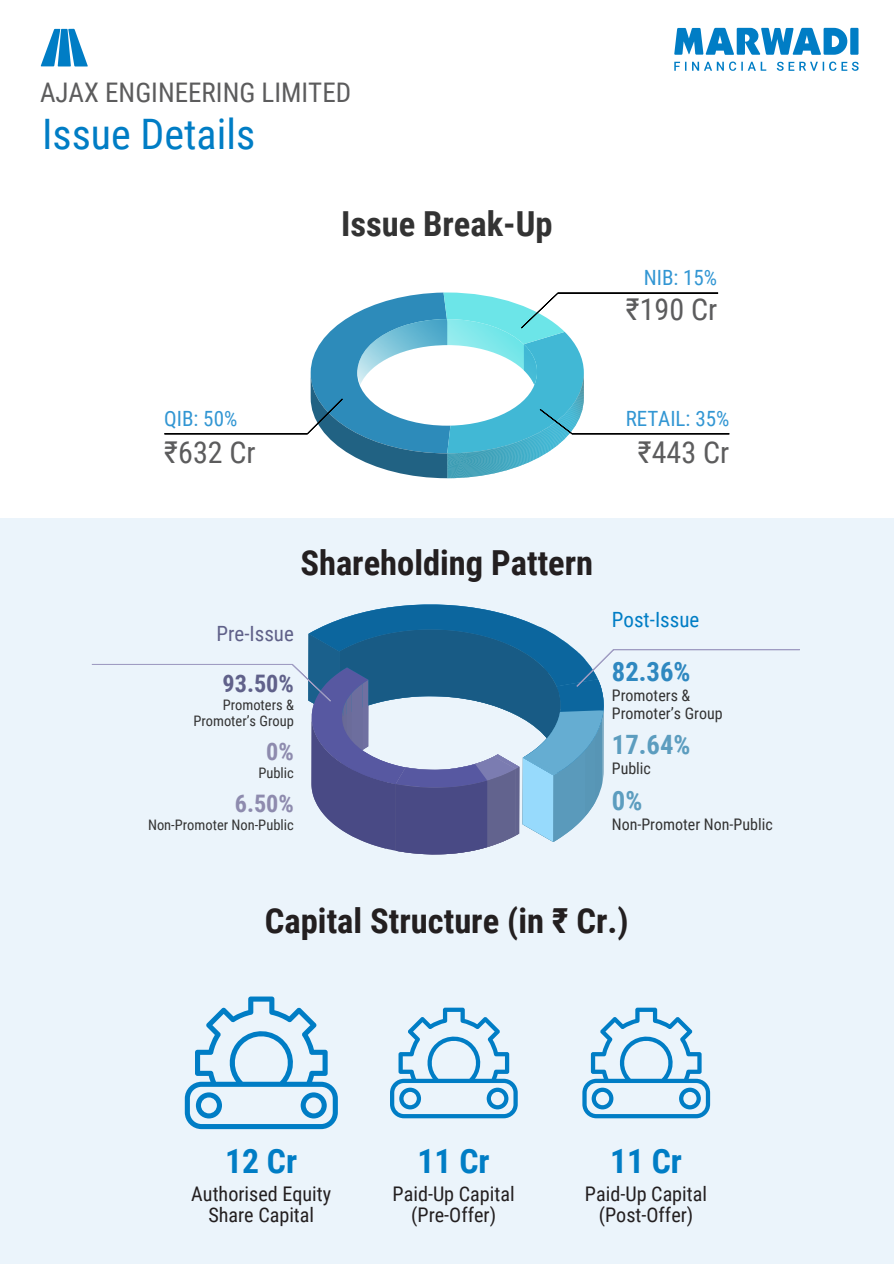
<style>
.page{position:relative;width:894px;height:1264px;background:#fff}
.page>*{position:absolute;margin:0;border:0;box-sizing:border-box;transform-origin:0 0}
.t1{font:42px "Roboto Condensed";color:#007dc5}
.t2{font:700 34.5px "Roboto Condensed";color:#231f20}
.t3{font:700 34.5px "Roboto Condensed";color:#333}
.t4{font:700 33.6px "Roboto Condensed";color:#007dc5}
.t5{font:30px "Roboto Condensed";color:#5c5c5d}
.t6{font:27px "Roboto Condensed";color:#5c5c5d}
.t7{font:700 26.7px "Roboto Condensed";color:#5c9dbf}
.t8{font:700 26.7px "Roboto Condensed";color:#2f88c0}
.t9{font:700 24.15px "Roboto Condensed";color:#8e8bae}
.t10{font:700 24.15px "Roboto Condensed";color:#60618a}
.t11{font:21px "Roboto Condensed";color:#3296d3}
.t12{font:21px "Roboto Condensed";color:#007dc5}
.t13{font:21px "Roboto Condensed";color:#606189}
.t14{font:20.1px "Roboto Condensed";color:#231f20}
.t15{font:16.05px "Roboto Condensed";color:#333}
.t16{font:14.4px "Roboto Condensed";color:#333}
</style>
<div class="page">
<div style="left:0;top:518px;width:893px;height:745px;background:#ebf4fb"></div>
<svg style="left:41px;top:29px;width:47px;height:37px"></svg>
<svg style="left:674px;top:61px;width:184px;height:10px"></svg>
<div style="left:850px;top:28px;width:8px;height:27px;background:#007dc5"></div>
<svg style="left:674px;top:28px;width:173px;height:27px"></svg>
<svg style="left:164px;top:292px;width:565px;height:186px"></svg>
<svg style="left:185px;top:996px;width:153px;height:133px"></svg>
<svg style="left:390px;top:1007px;width:127px;height:111px"></svg>
<svg style="left:582px;top:1007px;width:128px;height:111px"></svg>
<svg style="left:92px;top:604px;width:707px;height:250px"></svg>
<h2 class="t6" style="left:40px;top:77px;width:312px">AJAX ENGINEERING LIMITED</h2>
<h3 class="t1" style="left:42px;top:110px;width:214px">Issue Details</h3>
<h3 class="t3" style="left:341px;top:204px;width:213px">Issue Break-Up</h3>
<h6 class="t11" style="left:643px;top:265px;width:75px">NIB: 15%</h6>
<p class="t5" style="left:625px;top:292px;width:93px">₹190 Cr</p>
<p class="t11" style="left:164px;top:406px;width:74px">QIB: 50%</p>
<p class="t5" style="left:164px;top:435px;width:93px">₹632 Cr</p>
<p class="t11" style="left:625px;top:406px;width:105px">RETAIL: 35%</p>
<h6 class="t5" style="left:637px;top:435px;width:93px">₹443 Cr</h6>
<p class="t2" style="left:300px;top:543px;width:294px">Shareholding Pattern</p>
<p class="t13" style="left:216px;top:621px;width:79px">Pre-Issue</p>
<p class="t10" style="left:222px;top:669px;width:73px">93.50%</p>
<h5 class="t16" style="left:223px;top:696px;width:73px">Promoters &amp;</h5>
<p class="t16" style="left:193px;top:712px;width:102px">Promoter’s Group</p>
<p class="t9" style="left:266px;top:738px;width:29px">0%</p>
<h2 class="t9" style="left:235px;top:790px;width:61px">6.50%</h2>
<p class="t16" style="left:258px;top:765px;width:37px">Public</p>
<p class="t16" style="left:148px;top:817px;width:147px">Non-Promoter Non-Public</p>
<h6 class="t12" style="left:611px;top:607px;width:89px">Post-Issue</h6>
<p class="t8" style="left:611px;top:656px;width:80px">82.36%</p>
<p class="t15" style="left:611px;top:686px;width:80px">Promoters &amp;</p>
<h2 class="t15" style="left:611px;top:704px;width:112px">Promoter’s Group</h2>
<p class="t7" style="left:611px;top:729px;width:80px">17.64%</p>
<h5 class="t7" style="left:611px;top:785px;width:32px">0%</h5>
<p class="t15" style="left:611px;top:759px;width:41px">Public</p>
<h5 class="t15" style="left:611px;top:815px;width:162px">Non-Promoter Non-Public</h5>
<p class="t2" style="left:265px;top:900px;width:365px">Capital Structure (in ₹ Cr.)</p>
<p class="t4" style="left:225px;top:1141px;width:73px">12 Cr</p>
<p class="t14" style="left:191px;top:1181px;width:141px">Authorised Equity</p>
<h4 class="t14" style="left:208px;top:1203px;width:107px">Share Capital</h4>
<h1 class="t4" style="left:417px;top:1141px;width:73px">11 Cr</h1>
<h2 class="t14" style="left:392px;top:1181px;width:124px">Paid-Up Capital</h2>
<p class="t14" style="left:411px;top:1203px;width:86px">(Pre-Offer)</p>
<p class="t4" style="left:610px;top:1141px;width:73px">11 Cr</p>
<p class="t14" style="left:584px;top:1181px;width:124px">Paid-Up Capital</p>
<h3 class="t14" style="left:598px;top:1203px;width:96px">(Post-Offer)</h3>
</div>
